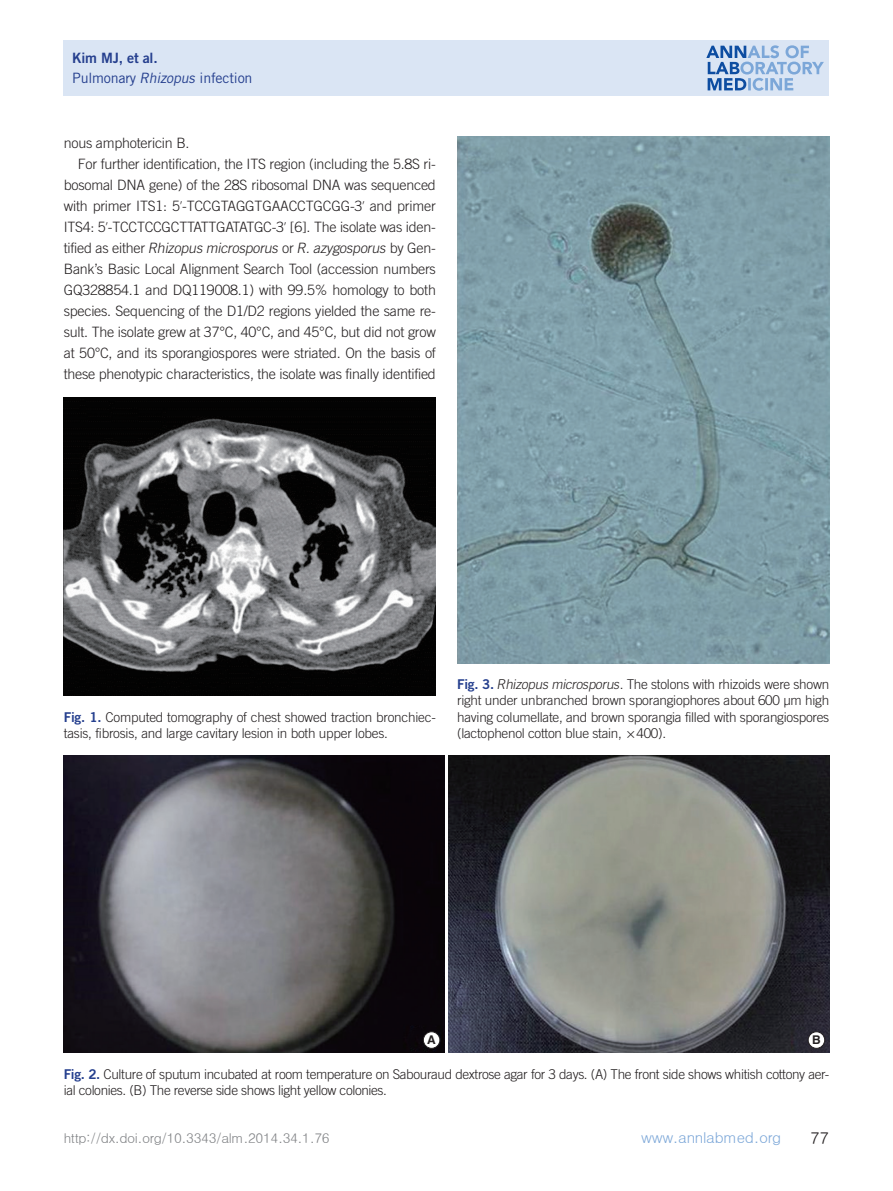
<style>
.page{position:relative;width:893px;height:1191px;background:#fff}
.page>*{position:absolute;margin:0;border:0;box-sizing:border-box;transform-origin:0 0}
.URL{font:16.5px "Dotum";color:#231f20}
.URL-2{font:15px "Dotum";letter-spacing:-.02em;color:#7ca7d8}
.본문{font:300 14.25px/21px "Trade Gothic LT Std";letter-spacing:-.015em;color:#231f20;text-align:justify}
.하시라제목{font:14.25px "Trade Gothic LT Std";letter-spacing:-.015em;color:#253f8e}
.하시라이름{font:14.25px "Trade Gothic LT Std Bd 2";letter-spacing:-.015em;color:#253f8e}
.표제목_그림설명{font:300 13.5px/16.2px "Trade Gothic LT Std";letter-spacing:-.025em;color:#231f20}
.t1{font:13.5px "Dotum";letter-spacing:-.03em;color:#808285}
.t2{font:700 12px "Helvetica LT Std";color:#231f20}
.s1{font-style:italic}
.s2{font-family:"Myriad Pro"}
.s3{font-family:"Trade Gothic LT Std Bd 2";font-weight:400;color:#253f8e}
</style>
<div class="page">
<div style="left:64px;top:40px;width:765px;height:56px;background:#dae5f4"></div>
<svg style="left:706px;top:45px;width:118px;height:46px"></svg>
<img style="left:64px;top:398px;width:372px;height:297px">
<img style="left:449px;top:755px;width:380px;height:297px">
<img style="left:64px;top:755px;width:380px;height:297px">
<div style="left:423px;top:1031px;width:17px;height:17px;background:#fff;border-radius:50%"></div>
<div style="left:423px;top:1031px;width:17px;height:17px;border:1px solid #231f20;border-radius:50%"></div>
<div style="left:808px;top:1031px;width:17px;height:17px;background:#fff;border-radius:50%"></div>
<div style="left:808px;top:1031px;width:17px;height:17px;border:1px solid #231f20;border-radius:50%"></div>
<img style="left:457px;top:136px;width:372px;height:527px">
<p class="하시라이름" style="left:72px;top:49px;width:87px">Kim MJ, et al.</p>
<p class="하시라제목" style="left:72px;top:69px;width:182px">Pulmonary <span class="s1">Rhizopus</span> infection</p>
<p class="본문" style="left:64px;top:132px;width:127px">nous amphotericin B.</p>
<p class="본문" style="left:64px;top:153px;width:374px;text-indent:14px">For further identification, the ITS region (including the 5.8S ri&shy;bosomal DNA gene) of the 28S ribosomal DNA was sequenced with primer ITS1: 5<span class="s2">’</span>-TCCGTAGGTGAACCTGCGG-3<span class="s2">’</span> and primer ITS4: 5<span class="s2">’</span>-TCCTCCGCTTATTGATATGC-3<span class="s2">’</span> [6]. The isolate was iden&shy;t i f i e d a s e i t h e r <span class="s1">Rhizopus microsporus</span> o r <span class="s1">R.azygosporus</span> by G e n - Bank’s Basic Local Alignment Search Tool (accession numbers GQ328854.1 and DQ119008.1) with 99.5% homology to both species. Sequencing of the D1/D2 regions yielded the same re&shy;sult. The isolate grew at 37°C, 40°C, and 45°C, but did not grow at 50°C, and its sporangiospores were striated. On the basis of these phenotypic characteristics, the isolate was finally identified</p>
<p class="표제목_그림설명" style="left:64px;top:708px;width:374px"><span class="s3">Fig. 1.</span> Computed tomography of chest showed traction bronchiec&shy;tasis, fibrosis, and large cavitary lesion in both upper lobes.</p>
<p class="표제목_그림설명" style="left:457px;top:676px;width:374px;text-align:justify"><span class="s3">Fig. 3.</span> <span class="s1">Rhizopus microsporus</span>. The stolons with rhizoids were shown right under unbranched brown sporangiophores about 600 μm high having columellate, and brown sporangia filled with sporangiospores (lactophenol cotton blue stain, ×400).</p>
<p class="t2" style="left:427px;top:1032px;width:10px">A</p>
<p class="t2" style="left:812px;top:1032px;width:10px">B</p>
<p class="표제목_그림설명" style="left:64px;top:1065px;width:767px"><span class="s3">Fig. 2.</span> Culture of sputum incubated at room temperature on Sabouraud dextrose agar for 3 days. (A) The front side shows whitish cottony aer&shy;ial colonies. (B) The reverse side shows light yellow colonies.</p>
<p class="t1" style="left:64px;top:1131px;width:267px">http://dx.doi.org/10.3343/alm.2014.34.1.76</p>
<p class="URL-2" style="left:641px;top:1130px;width:142px">www.annlabmed.org</p>
<p class="URL" style="left:810px;top:1129px;width:20px">77</p>
</div>
